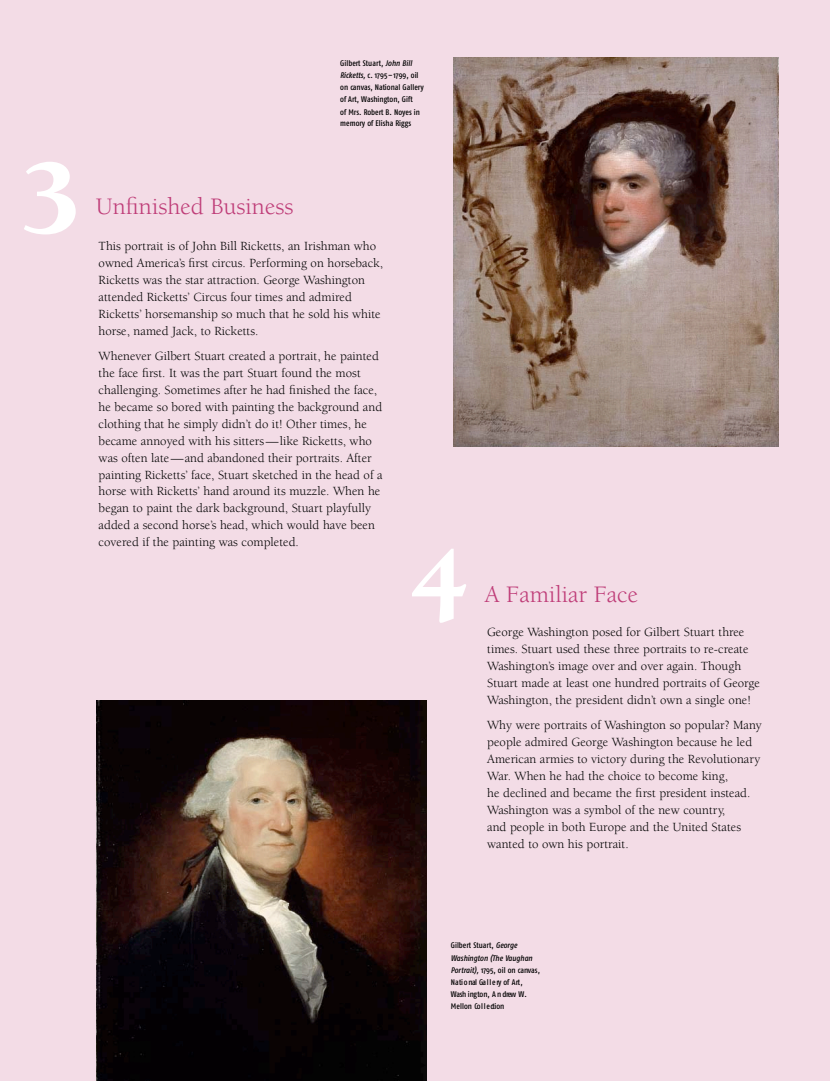
<style>
.page{position:relative;width:830px;height:1081px;background:#fff}
.page>*{position:absolute;margin:0;border:0;box-sizing:border-box;transform-origin:0 0}
.t1{font:900 108px "Berkeley";color:#fff}
.t2{font:24.3px "Berkeley";color:#bf3d78}
.t3{font:12.75px/17px "Berkeley";color:#000}
.t4{font:8.1px/12.1px "Fago Co Med";color:#000}
.s1{font-style:italic}
</style>
<div class="page">
<div style="left:0;top:0;width:830px;height:1080px;background:#f3dce6"></div>
<img style="left:453px;top:58px;width:325px;height:388px">
<img style="left:96px;top:700px;width:330px;height:380px">
<h1 class="t1" style="left:22px;top:156px;width:62px">3</h1>
<p class="t4" style="left:340px;top:58px;width:85px">Gilbert Stuart, <span class="s1">John Bill<br>Ricketts,</span> c. 1795–1799, oil on canvas, National Gallery of Art, Washington, Gift<br>of Mrs. Robert B. Noyes in memory of Elisha Riggs</p>
<h2 class="t2" style="left:96px;top:196px;width:199px">Unfinished Business</h2>
<p class="t3" style="left:99px;top:239px;width:286px">This portrait is of John Bill Ricketts, an Irishman who owned America’s first circus. Performing on horseback, Ricketts was the star attraction. George Washington attended Ricketts’ Circus four times and admired Ricketts’ horsemanship so much that he sold his white horse, named Jack, to Ricketts.</p>
<p class="t3" style="left:99px;top:349px;width:285px">Whenever Gilbert Stuart created a portrait, he painted the face first. It was the part Stuart found the most challenging. Sometimes after he had finished the face, he became so bored with painting the background and clothing that he simply didn’t do it! Other times, he became annoyed with his sitters—like Ricketts, who was often late—and abandoned their portraits. After painting Ricketts’ face, Stuart sketched in the head of a horse with Ricketts’ hand around its muzzle. When he began to paint the dark background, Stuart playfully added a second horse’s head, which would have been covered if the painting was completed.</p>
<h1 class="t1" style="left:410px;top:543px;width:62px">4</h1>
<h2 class="t2" style="left:485px;top:584px;width:155px">A Familiar Face</h2>
<p class="t3" style="left:487px;top:624px;width:274px">George Washington posed for Gilbert Stuart three times. Stuart used these three portraits to re-create Washington’s image over and over again. Though Stuart made at least one hundred portraits of George Washington, the president didn’t own a single one!</p>
<p class="t3" style="left:487px;top:717px;width:276px">Why were portraits of Washington so popular? Many people admired George Washington because he led American armies to victory during the Revolutionary War. When he had the choice to become king,<br>he declined and became the first president instead.<br>Washington was a symbol of the new country,<br>and people in both Europe and the United States wanted to own his portrait.</p>
<p class="t4" style="left:451px;top:939px;width:91px">Gilbert Stuart, <span class="s1">George<br>Washington (The Vaughan<br>Portrait),</span> 1795, oil on canvas,<br>N ati o nal Ga l l e ry of A rt ,<br>Wash ington, A n drew W.<br>Mellon Co l l e ctio n</p>
</div>
